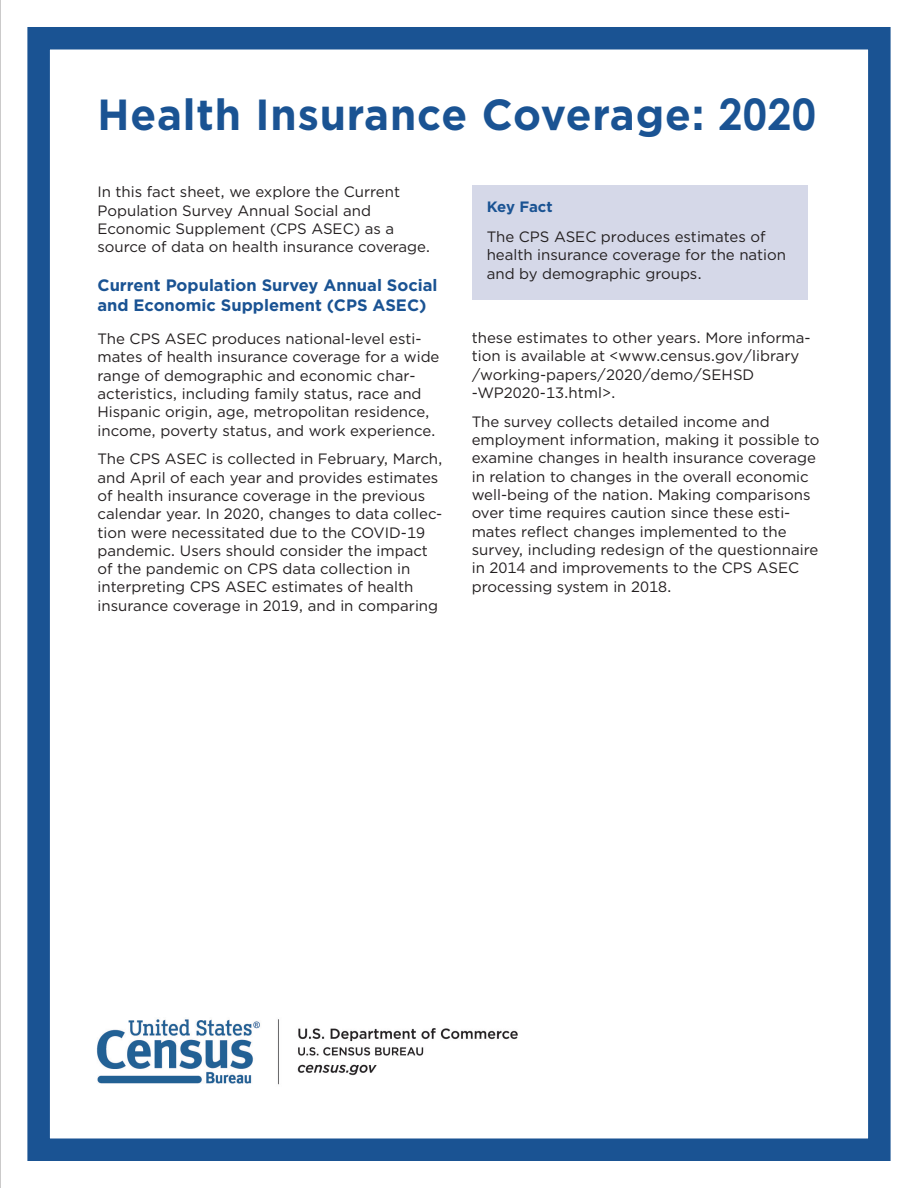
<style>
.page{position:relative;width:918px;height:1188px;background:#fff}
.page>*{position:absolute;margin:0;border:0;box-sizing:border-box;transform-origin:0 0}
.Title-B{font:700 43.5px "Gotham";letter-spacing:.02em;color:#1a5393}
.subhead2-B{font:700 16.5px/19.5px "Gotham";color:#1a5393}
.body_text{font:15px/18.3px "Gotham";color:#231f20}
.body_text-2{font:700 15px "Gotham";letter-spacing:-.025em;color:#1a5393}
.s1{font-family:"Century Gothic"}
</style>
<div class="page">
<div style="left:27px;top:27px;width:864px;height:1134px;border:22px solid #1a5393"></div>
<img style="left:97px;top:1019px;width:421px;height:66px">
<div style="left:472px;top:185px;width:336px;height:115px;background:#d5d8e8"></div>
<svg style="left:0;top:0;width:1px;height:1188px"></svg>
<p class="Title-B" style="left:98px;top:86px;width:720px">Health Insurance Coverage: <span class="s1">2020</span></p>
<p class="body_text" style="left:98px;top:183px;width:334px">In this fact sheet, we explore the Current Population Survey Annual Social and Economic Supplement (CPS ASEC) as a source of data on health insurance coverage.</p>
<p class="subhead2-B" style="left:98px;top:276px;width:342px">Current Population Survey Annual Social and Economic Supplement (CPS ASEC)</p>
<p class="body_text" style="left:98px;top:329px;width:344px">The CPS ASEC produces national-level esti&shy;mates of health insurance coverage for a wide range of demographic and economic char&shy;acteristics, including family status, race and Hispanic origin, age, metropolitan residence, income, poverty status, and work experience.</p>
<p class="body_text" style="left:98px;top:450px;width:347px">The CPS ASEC is collected in February, March, and April of each year and provides estimates of health insurance coverage in the previous calendar year. In 2020, changes to data collec&shy;tion were necessitated due to the COVID-19 pandemic. Users should consider the impact of the pandemic on CPS data collection in interpreting CPS ASEC estimates of health insurance coverage in 2019, and in comparing</p>
<p class="body_text-2" style="left:487px;top:197px;width:67px">Key Fact</p>
<p class="body_text" style="left:487px;top:227px;width:301px;line-height:18.8px">The CPS ASEC produces estimates of health insurance coverage for the nation and by demographic groups.</p>
<p class="body_text" style="left:472px;top:328px;width:340px">these estimates to other years. More informa&shy;tion is available at &lt;www.census.gov/library /working-papers/2020/demo/SEHSD -WP2020-13.html&gt;.</p>
<p class="body_text" style="left:472px;top:412px;width:349px">The survey collects detailed income and employment information, making it possible to examine changes in health insurance coverage in relation to changes in the overall economic well-being of the nation. Making comparisons over time requires caution since these esti&shy;mates reflect changes implemented to the survey, including redesign of the questionnaire in 2014 and improvements to the CPS ASEC processing system in 2018.</p>
</div>
